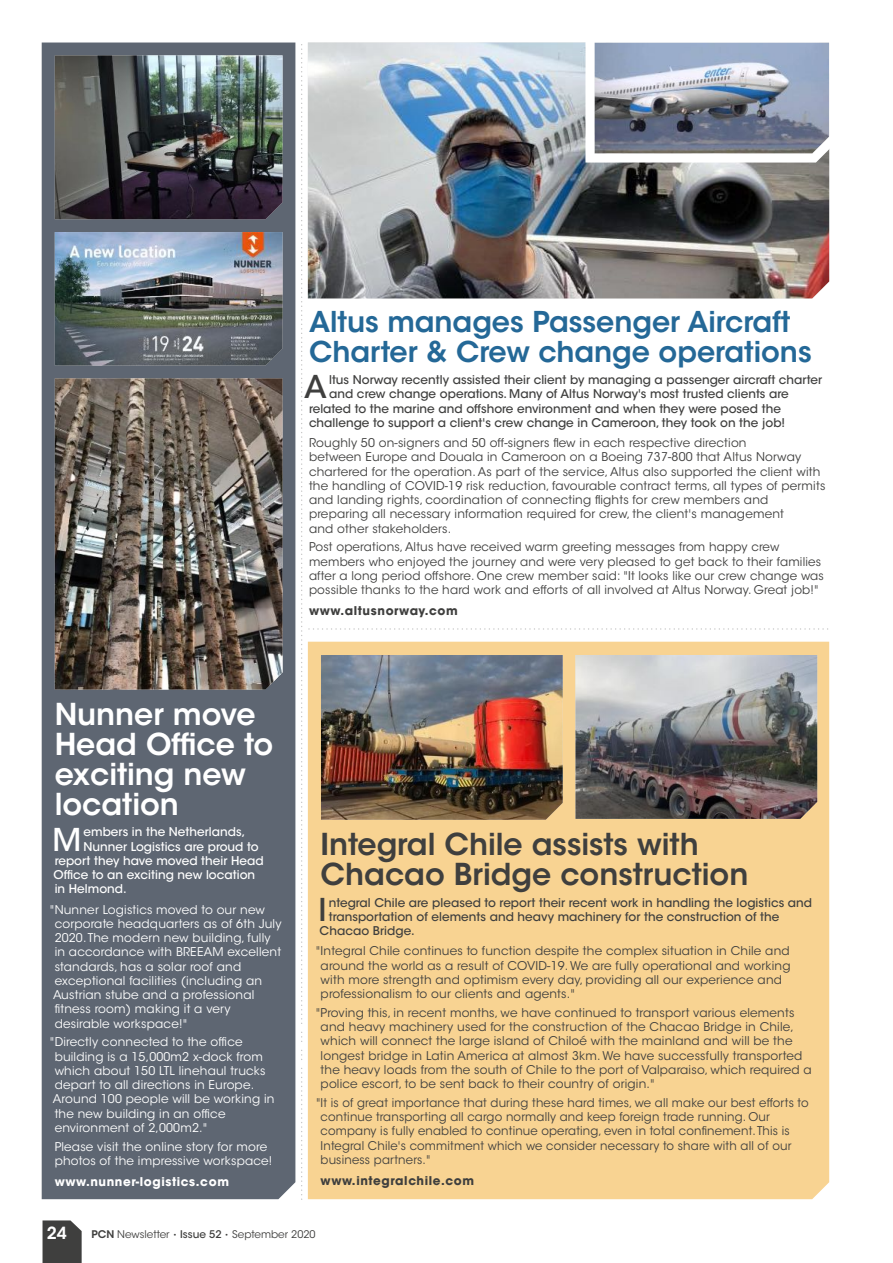
<style>
.page{position:relative;width:893px;height:1263px;background:#fff}
.page>*{position:absolute;margin:0;border:0;box-sizing:border-box;transform-origin:0 0}
.t1{font:500 31.2px "ITC Avant Garde Std";color:#3f3f3e}
.t2{font:500 31.2px "ITC Avant Garde Std";color:#fff}
.t3{font:600 30px/30px "ITC Avant Garde Std";color:#3f3f3e}
.t4{font:600 30px/30px "ITC Avant Garde Std";color:#fff}
.t5{font:600 28.5px/30px "ITC Avant Garde Std";color:#246897}
.t6{font:600 16.65px "ITC Avant Garde Std";color:#fff}
.t7{font:12px/14.2px "ITC Avant Garde Std";letter-spacing:.015em;color:#3f3f3e}
.t8{font:12px/14.2px "ITC Avant Garde Std";letter-spacing:.015em;color:#fff}
.t9{font:500 12px "ITC Avant Garde Std";letter-spacing:.005em;color:#3f3f3e}
.t10{font:500 12px "ITC Avant Garde Std";letter-spacing:.005em;color:#fff}
.t11{font:700 12px "ITC Avant Garde Std";letter-spacing:.05em;color:#3f3f3e}
.t12{font:700 12px "ITC Avant Garde Std";letter-spacing:.05em;color:#fff}
.t13{font:10.5px "ITC Avant Garde Std";color:#3f3f3e}
.s1{font-weight:600}
.s2{font-weight:700;font-size:6px}
.s3{font-weight:500}
</style>
<div class="page">
<svg style="left:43px;top:1220px;width:39px;height:43px;background:#494948"></svg>
<svg style="left:309px;top:628px;width:519px;height:2px"></svg>
<img style="left:308px;top:43px;width:521px;height:255px">
<svg style="left:585px;top:42px;width:245px;height:121px;background:#97a0b1"></svg>
<svg style="left:301px;top:44px;width:1px;height:1155px"></svg>
<div style="left:42px;top:43px;width:253px;height:1156px;background:#5e6672"></div>
<img style="left:55px;top:55px;width:228px;height:164px">
<img style="left:55px;top:232px;width:228px;height:134px">
<img style="left:55px;top:378px;width:228px;height:311px">
<div style="left:308px;top:642px;width:521px;height:557px;background:#f8d392"></div>
<img style="left:321px;top:655px;width:242px;height:165px">
<img style="left:575px;top:655px;width:242px;height:164px">
<h3 class="t5" style="left:309px;top:310px;width:504px">Altus manages Passenger Aircraft<br>Charter &amp; Crew change operations</h3>
<h1 class="t1" style="left:304px;top:375px;width:24px">A</h1>
<p class="t9" style="left:329px;top:375px;width:495px">ltus Norway recently assisted their client by managing a passenger aircraft charter</p>
<p class="t9" style="left:329px;top:389px;width:461px">and crew change operations. Many of Altus Norway's most trusted clients are</p>
<p class="t9" style="left:309px;top:404px;width:473px">related to the marine and offshore environment and when they were posed the</p>
<p class="t9" style="left:309px;top:418px;width:478px">challenge to support a client's crew change in Cameroon, they took on the job!</p>
<p class="t7" style="left:309px;top:437px;width:518px">Roughly 50 on-signers and 50 off-signers flew in each respective direction<br>between Europe and Douala in Cameroon on a Boeing 737-800 that Altus Norway chartered for the operation. As part of the service, Altus also supported the client with the handling of COVID-19 risk reduction, favourable contract terms, all types of permits and landing rights, coordination of connecting flights for crew members and preparing all necessary information required for crew, the client's management<br>and other stakeholders.</p>
<p class="t7" style="left:309px;top:541px;width:516px">Post operations, Altus have received warm greeting messages from happy crew members who enjoyed the journey and were very pleased to get back to their families after a long period offshore. One crew member said: "It looks like our crew change was possible thanks to the hard work and efforts of all involved at Altus Norway. Great job!"</p>
<p class="t11" style="left:309px;top:606px;width:150px">www.altusnorway.com</p>
<h2 class="t4" style="left:55px;top:702px;width:220px">Nunner move<br>Head Office to exciting new location</h2>
<h1 class="t2" style="left:52px;top:827px;width:30px">M</h1>
<p class="t10" style="left:84px;top:827px;width:163px">embers in the Netherlands,</p>
<p class="t10" style="left:84px;top:842px;width:177px">Nunner Logistics are proud to</p>
<p class="t10" style="left:55px;top:856px;width:211px">report they have moved their Head</p>
<p class="t10" style="left:54px;top:870px;width:203px">Office to an exciting new location</p>
<p class="t10" style="left:55px;top:884px;width:74px">in Helmond.</p>
<p class="t8" style="left:50px;top:903px;width:233px">"Nunner Logistics moved to our new corporate headquarters as of 6th July 2020.The modern new building, fully<br>in accordance with BREEAM excellent standards, has a solar roof and exceptional facilities (including an Austrian stube and a professional fitness room) making it a very desirable workspace!"</p>
<p class="t8" style="left:50px;top:1036px;width:226px">"Directly connected to the office building is a 15,000m2 x-dock from which about 150 LTL linehaul trucks depart to all directions in Europe.<br>Around 100 people will be working in the new building in an office environment of 2,000m2."</p>
<p class="t8" style="left:55px;top:1140px;width:219px">Please visit the online story for more photos of the impressive workspace!</p>
<p class="t12" style="left:55px;top:1177px;width:176px">www.nunner-logistics.com</p>
<h2 class="t3" style="left:321px;top:832px;width:429px">Integral Chile assists with<br>Chacao Bridge construction</h2>
<h1 class="t1" style="left:318px;top:898px;width:10px">I</h1>
<p class="t9" style="left:329px;top:898px;width:485px">ntegral Chile are pleased to report their recent work in handling the logistics and</p>
<p class="t9" style="left:329px;top:912px;width:452px">transportation of elements and heavy machinery for the construction of the</p>
<p class="t9" style="left:320px;top:926px;width:97px">Chacao Bridge.</p>
<p class="t7" style="left:321px;top:945px;width:471px;text-indent:-5px">"Integral Chile continues to function despite the complex situation in Chile and around the world as a result of COVID-19. We are fully operational and working with more strength and optimism every day, providing all our experience and professionalism to our clients and agents."</p>
<p class="t7" style="left:321px;top:1007px;width:493px;text-indent:-5px">"Proving this, in recent months, we have continued to transport various elements and heavy machinery used for the construction of the Chacao Bridge in Chile, which will connect the large island of Chiloé with the mainland and will be the longest bridge in Latin America at almost 3km. We have successfully transported the heavy loads from the south of Chile to the port of Valparaiso, which required a police escort, to be sent back to their country of origin."</p>
<p class="t7" style="left:321px;top:1097px;width:489px;text-indent:-5px">"It is of great importance that during these hard times, we all make our best efforts to continue transporting all cargo normally and keep foreign trade running. Our company is fully enabled to continue operating, even in total confinement.This is Integral Chile's commitment which we consider necessary to share with all of our business partners."</p>
<p class="t11" style="left:321px;top:1176px;width:155px">www.integralchile.com</p>
<h3 class="t6" style="left:47px;top:1227px;width:22px">24</h3>
<p class="t13" style="left:91px;top:1230px;width:226px"><span class="s1">PCN</span> Newsletter <span class="s2">•</span> <span class="s3">Issue 52</span> <span class="s2">•</span> September 2020</p>
</div>
